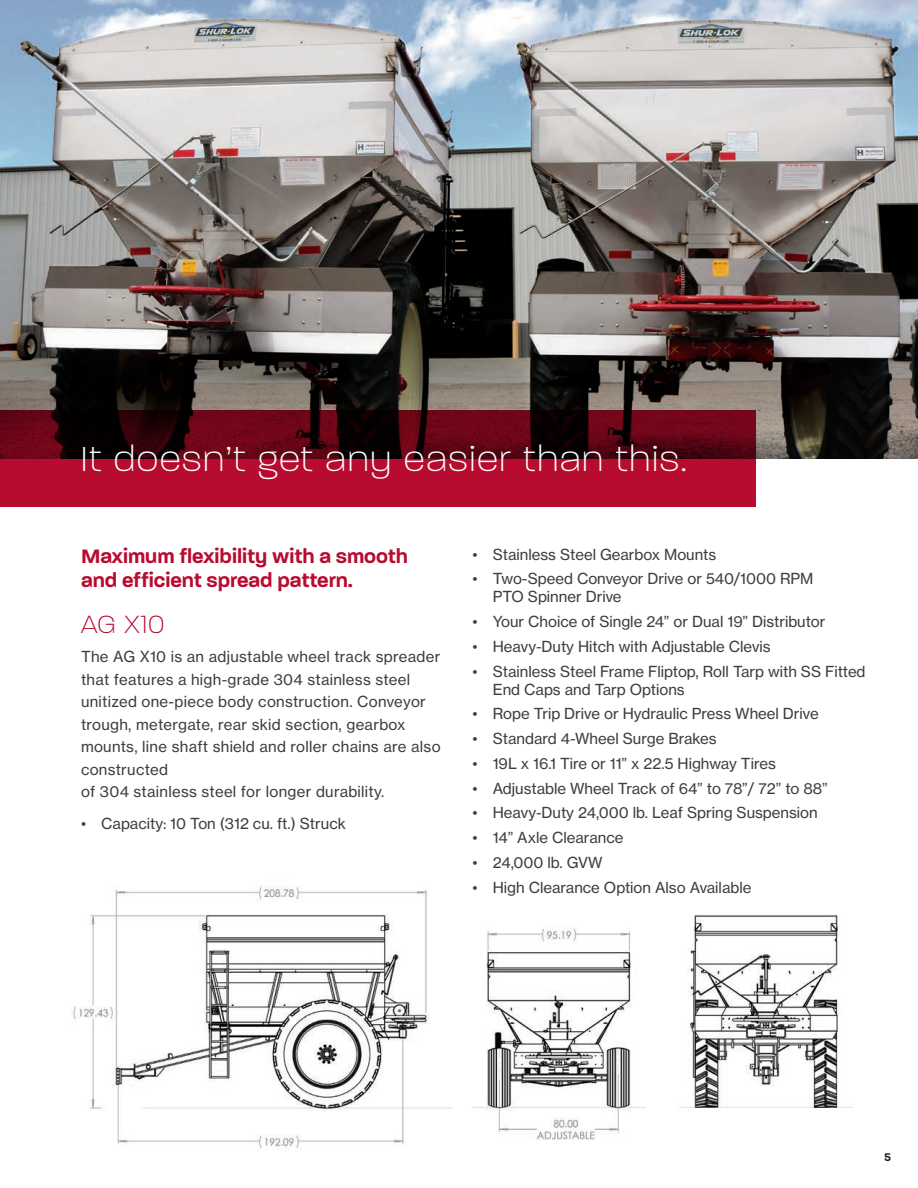
<style>
.page{position:relative;width:918px;height:1188px;background:#fff}
.page>*{position:absolute;margin:0;border:0;box-sizing:border-box;transform-origin:0 0}
.t1{font:200 37.5px "Paralucent";letter-spacing:.06em;color:#fff}
.Product_Name{font:200 27px "Paralucent";color:#b80b30}
.t2{font:600 21px/24px "Paralucent";color:#b80b30}
.Body{font:15px/18px "N Haas Grotesk TX Pro 55 Rg";color:#3e3e3f}
.Body-2{font:15px/22.5px "N Haas Grotesk TX Pro 55 Rg";letter-spacing:.02em;color:#3e3e3f}
.Body-3{font:600 12px "Paralucent";color:#231f20}
</style>
<div class="page">
<img style="left:0;top:0;width:918px;height:459px">
<svg style="left:0;top:411px;width:756px;height:96px;background:#7f071f"></svg>
<img style="left:472px;top:928px;width:173px;height:212px">
<img style="left:688px;top:915px;width:150px;height:192px">
<img style="left:73px;top:885px;width:379px;height:263px">
<h1 class="t1" style="left:81px;top:437px;width:607px">It doesn’t get any easier than this.</h1>
<h2 class="t2" style="left:81px;top:544px;width:329px">Maximum flexibility with a smooth and efficient spread pattern.</h2>
<p class="Product_Name" style="left:81px;top:609px;width:85px">AG X10</p>
<p class="Body-2" style="left:81px;top:646px;width:361px">The AG X10 is an adjustable wheel track spreader that features a high-grade 304 stainless steel unitized one-piece body construction. Conveyor trough, metergate, rear skid section, gearbox mounts, line shaft shield and roller chains are also constructed<br>of 304 stainless steel for longer durability.</p>
<p class="Body" style="left:81px;top:814px;width:266px">• Capacity: 10 Ton (312 cu. ft.) Struck</p>
<p class="Body" style="left:472px;top:545px;width:245px">• Stainless Steel Gearbox Mounts</p>
<p class="Body" style="left:493px;top:570px;width:322px;text-indent:-20px">• Two-Speed Conveyor Drive or 540/1000 RPM<br>PTO Spinner Drive</p>
<p class="Body" style="left:472px;top:613px;width:355px">• Your Choice of Single 24” or Dual 19” Distributor</p>
<p class="Body" style="left:472px;top:637px;width:300px">• Heavy-Duty Hitch with Adjustable Clevis</p>
<p class="Body" style="left:493px;top:662px;width:374px;text-indent:-20px">• Stainless Steel Frame Fliptop, Roll Tarp with SS Fitted<br>End Caps and Tarp Options</p>
<p class="Body" style="left:472px;top:705px;width:348px">• Rope Trip Drive or Hydraulic Press Wheel Drive</p>
<p class="Body" style="left:472px;top:730px;width:246px">• Standard 4-Wheel Surge Brakes</p>
<p class="Body" style="left:472px;top:754px;width:305px">• 19L x 16.1 Tire or 11” x 22.5 Highway Tires</p>
<p class="Body" style="left:472px;top:779px;width:357px">• Adjustable Wheel Track of 64” to 78”/ 72” to 88”</p>
<p class="Body" style="left:472px;top:804px;width:347px">• Heavy-Duty 24,000 lb. Leaf Spring Suspension</p>
<p class="Body" style="left:472px;top:829px;width:152px">• 14” Axle Clearance</p>
<p class="Body" style="left:472px;top:853px;width:132px">• 24,000 lb. GVW</p>
<p class="Body" style="left:472px;top:878px;width:280px">• High Clearance Option Also Available</p>
<p class="Body-3" style="left:884px;top:1150px;width:8px">5</p>
</div>
